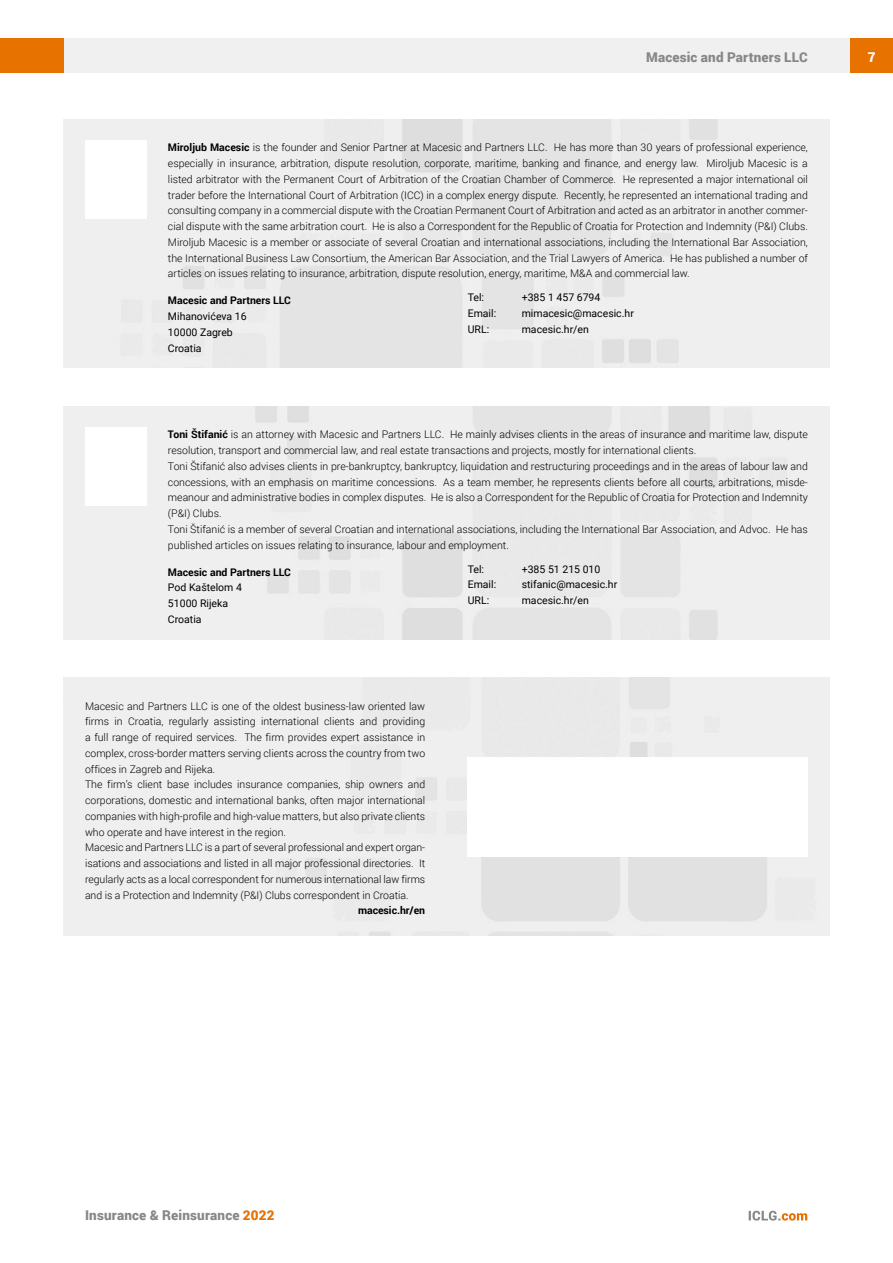
<style>
.page{position:relative;width:893px;height:1263px;background:#fff}
.page>*{position:absolute;margin:0;border:0;box-sizing:border-box;transform-origin:0 0}
.t1{font:900 13.5px "Roboto";letter-spacing:.015em;color:#878787}
.t2{font:900 13.5px "Roboto";color:#fff}
.t3{font:300 10.5px/15.8px "Roboto";color:#000}
.t4{font:10.5px/15.8px "Roboto";color:#000}
.t5{font:700 10.5px "Roboto";color:#000}
.s1{font-weight:700}
.s2{color:#e87200}
</style>
<div class="page">
<div style="left:64px;top:38px;width:786px;height:34px;background:#f0f0f0"></div>
<div style="left:850px;top:38px;width:43px;height:34px;background:#e87200"></div>
<div style="left:0;top:38px;width:64px;height:34px;background:#e87200"></div>
<svg style="left:749px;top:1211px;width:58px;height:9px"></svg>
<p class="t1" style="left:646px;top:48px;width:163px">Macesic and Partners LLC</p>
<p class="t3" style="left:168px;top:139px;width:641px;text-align:justify"><span class="s1">Miroljub Macesic</span> is the founder and Senior Partner at Macesic and Partners LLC. He has more than 30 years of professional experience, especially in insurance, arbitration, dispute resolution, corporate, maritime, banking and finance, and energy law. Miroljub Macesic is a listed arbitrator with the Permanent Court of Arbitration of the Croatian Chamber of Commerce. He represented a major international oil trader before the International Court of Arbitration (ICC) in a complex energy dispute. Recently, he represented an international trading and consulting company in a commercial dispute with the Croatian Permanent Court of Arbitration and acted as an arbitrator in another commer&shy;cial dispute with the same arbitration court. He is also a Correspondent for the Republic of Croatia for Protection and Indemnity (P&amp;I) Clubs.<br>Miroljub Macesic is a member or associate of several Croatian and international associations, including the International Bar Association, the International Business Law Consortium, the American Bar Association, and the Trial Lawyers of America. He has published a number of articles on issues relating to insurance, arbitration, dispute resolution, energy, maritime, M&amp;A and commercial law.</p>
<p class="t5" style="left:168px;top:293px;width:125px">Macesic and Partners LLC</p>
<p class="t4" style="left:168px;top:308px;width:80px">Mihanovićeva 16<br>10000 Zagreb<br>Croatia</p>
<p class="t4" style="left:468px;top:289px;width:18px">Tel:</p>
<p class="t4" style="left:522px;top:289px;width:80px">+385 1 457 6794</p>
<p class="t4" style="left:468px;top:305px;width:30px">Email:</p>
<p class="t4" style="left:522px;top:305px;width:114px">mimacesic@macesic.hr</p>
<p class="t4" style="left:468px;top:321px;width:23px">URL:</p>
<p class="t4" style="left:522px;top:321px;width:69px">macesic.hr/en</p>
<p class="t3" style="left:168px;top:426px;width:641px"><span class="s1">Toni Štifanić</span> is an attorney with Macesic and Partners LLC. He mainly advises clients in the areas of insurance and maritime law, dispute resolution, transport and commercial law, and real estate transactions and projects, mostly for international clients.<br>Toni Štifanić also advises clients in pre-bankruptcy, bankruptcy, liquidation and restructuring proceedings and in the areas of labour law and concessions, with an emphasis on maritime concessions. As a team member, he represents clients before all courts, arbitrations, misde&shy;meanour and administrative bodies in complex disputes. He is also a Correspondent for the Republic of Croatia for Protection and Indemnity (P&amp;I) Clubs.<br>Toni Štifanić is a member of several Croatian and international associations, including the International Bar Association, and Advoc. He has published articles on issues relating to insurance, labour and employment.</p>
<p class="t5" style="left:168px;top:565px;width:125px">Macesic and Partners LLC</p>
<p class="t4" style="left:168px;top:579px;width:76px">Pod Kaštelom 4<br>51000 Rijeka<br>Croatia</p>
<p class="t4" style="left:468px;top:561px;width:18px">Tel:</p>
<p class="t4" style="left:522px;top:561px;width:80px">+385 51 215 010</p>
<p class="t4" style="left:468px;top:576px;width:30px">Email:</p>
<p class="t4" style="left:522px;top:576px;width:97px">stifanic@macesic.hr</p>
<p class="t4" style="left:468px;top:592px;width:23px">URL:</p>
<p class="t4" style="left:522px;top:592px;width:69px">macesic.hr/en</p>
<p class="t3" style="left:85px;top:698px;width:342px">Macesic and Partners LLC is one of the oldest business-law oriented law firms in Croatia, regularly assisting international clients and providing a full range of required services. The firm provides expert assistance in complex, cross-border matters serving clients across the country from two offices in Zagreb and Rijeka.<br>The firm’s client base includes insurance companies, ship owners and corporations, domestic and international banks, often major international companies with high-profile and high-value matters, but also private clients who operate and have interest in the region.<br>Macesic and Partners LLC is a part of several professional and expert organ&shy;isations and associations and listed in all major professional directories. It regularly acts as a local correspondent for numerous international law firms and is a Protection and Indemnity (P&amp;I) Clubs correspondent in Croatia.</p>
<p class="t5" style="left:358px;top:903px;width:69px">macesic.hr/en</p>
<p class="t2" style="left:868px;top:48px;width:9px">7</p>
<p class="t1" style="left:85px;top:1206px;width:191px">Insurance &amp; Reinsurance <span class="s2">2022</span></p>
</div>
